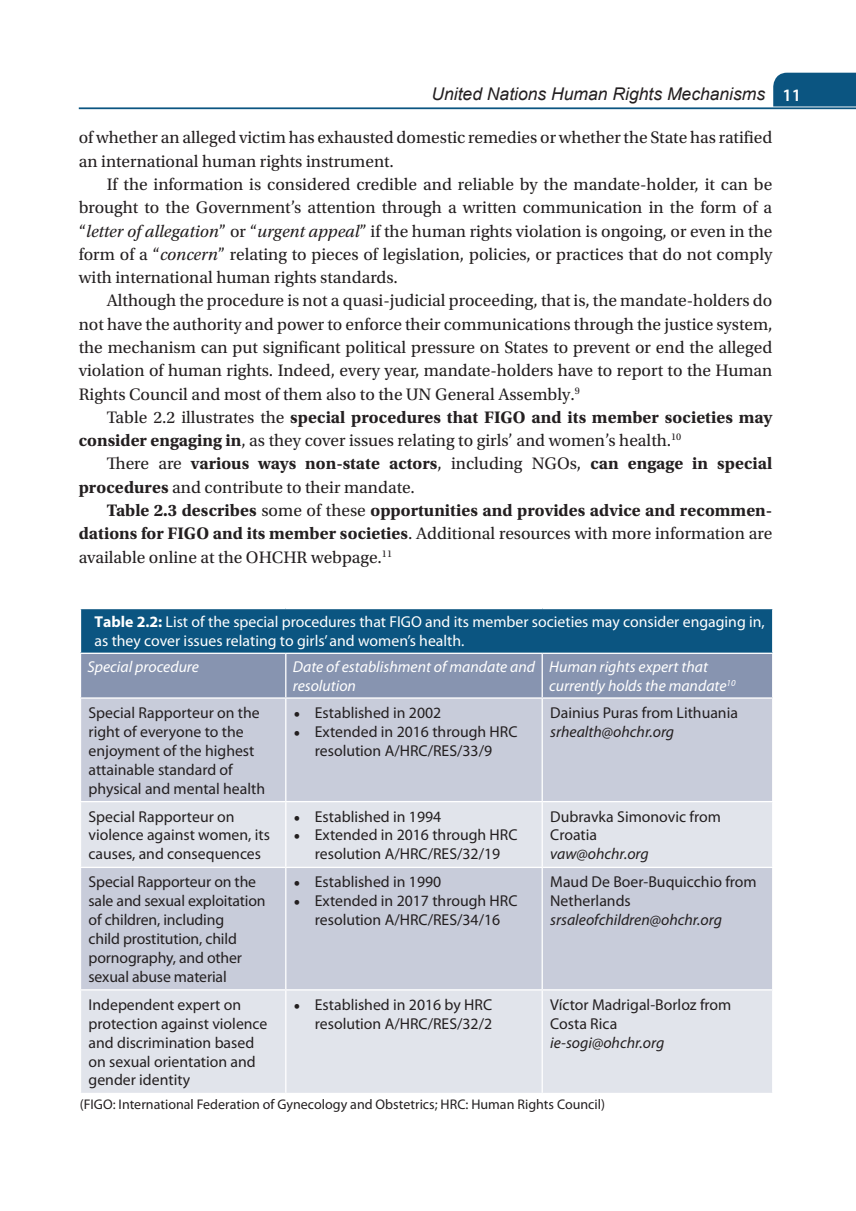
<style>
.page{position:relative;width:856px;height:1211px;background:#fff}
.page>*{position:absolute;margin:0;border:0;box-sizing:border-box;transform-origin:0 0}
.Body_Text{font:17.5px/23.3px "Utopia Std";color:#231f20}
.Body_Text-2{font:700 17.5px/23.3px "Utopia Std";color:#231f20}
.t1{font:italic 17.5px "Arial";color:#231f20}
.Table_Text{font:15.75px/18.9px "Myriad Pro";color:#231f20}
.Table_Head{font:15.75px/18.9px "Myriad Pro";color:#fff}
.Table_sub-head{font:italic 15.75px/18.9px "Myriad Pro";color:#fff}
.Table_Text-2{font:italic 15.75px "Myriad Pro";color:#231f20}
.Table_Text-3{font:14px "Myriad Pro";color:#231f20}
.s1{font-family:"Myriad Pro";font-weight:600;font-style:normal;color:#fff}
.s2{font-style:italic}
.s3{font-weight:700}
.s4{font-weight:400}
.s5{font-family:"Utopia Std"}
</style>
<div class="page">
<div style="left:773px;top:73px;width:82px;height:33px;background:#0b5581"></div>
<hr style="left:79px;top:107px;width:776px;height:2px;background:#0b5581">
<div style="left:80px;top:608px;width:692px;height:45px;background:#0b5581"></div>
<div style="left:81px;top:653px;width:690px;height:44px;background:#8794b0"></div>
<div style="left:81px;top:698px;width:690px;height:102px;background:#c8ccda"></div>
<svg style="left:81px;top:802px;width:690px;height:290px;background:#d6dae4"></svg>
<hr style="left:285px;top:653px;width:1px;height:44px;background:#fff">
<hr style="left:541px;top:653px;width:1px;height:44px;background:#fff">
<hr style="left:285px;top:698px;width:1px;height:102px;background:#fff">
<hr style="left:541px;top:698px;width:1px;height:102px;background:#fff">
<hr style="left:285px;top:802px;width:1px;height:64px;background:#fff">
<hr style="left:541px;top:802px;width:1px;height:64px;background:#fff">
<hr style="left:80px;top:866px;width:206px;height:1px;background:#fff">
<hr style="left:286px;top:866px;width:256px;height:1px;background:#fff">
<hr style="left:285px;top:867px;width:1px;height:121px;background:#fff">
<hr style="left:542px;top:866px;width:231px;height:1px;background:#fff">
<hr style="left:541px;top:867px;width:1px;height:121px;background:#fff">
<hr style="left:80px;top:988px;width:206px;height:2px;background:#fff">
<hr style="left:286px;top:988px;width:256px;height:2px;background:#fff">
<hr style="left:285px;top:990px;width:1px;height:102px;background:#fff">
<hr style="left:542px;top:988px;width:231px;height:2px;background:#fff">
<hr style="left:541px;top:990px;width:1px;height:102px;background:#fff">
<hr style="left:80px;top:607px;width:206px;height:2px;background:#fff">
<hr style="left:80px;top:609px;width:1px;height:43px;background:#fff">
<hr style="left:286px;top:607px;width:256px;height:2px;background:#fff">
<hr style="left:542px;top:607px;width:231px;height:2px;background:#fff">
<hr style="left:771px;top:609px;width:2px;height:43px;background:#fff">
<hr style="left:80px;top:652px;width:206px;height:1px;background:#fff">
<hr style="left:286px;top:652px;width:256px;height:1px;background:#fff">
<hr style="left:542px;top:652px;width:231px;height:1px;background:#fff">
<p class="t1" style="left:431px;top:83px;width:371px">United Nations Human Rights Mechanisms <span class="s1">11</span></p>
<p class="Body_Text" style="left:79px;top:126px;width:695px">of whether an alleged victim has exhausted domestic remedies or whether the State has ratified an international human rights instrument.</p>
<p class="Body_Text" style="left:79px;top:173px;width:695px;text-align:justify;text-indent:28px">If the information is considered credible and reliable by the mandate-holder, it can be brought to the Government’s attention through a written communication in the form of a “<span class="s2">letter of allegation</span>” or “<span class="s2">urgent appeal</span>” if the human rights violation is ongoing, or even in the form of a “<span class="s2">concern</span>” relating to pieces of legislation, policies, or practices that do not comply with international human rights standards.</p>
<p class="Body_Text" style="left:79px;top:289px;width:695px;text-align:justify;text-indent:28px">Although the procedure is not a quasi-judicial proceeding, that is, the mandate-holders do not have the authority and power to enforce their communications through the justice system, the mechanism can put significant political pressure on States to prevent or end the alleged violation of human rights. Indeed, every year, mandate-holders have to report to the Human Rights Council and most of them also to the UN General Assembly.<sup>9</sup></p>
<p class="Body_Text" style="left:79px;top:406px;width:695px;text-indent:28px">Table 2.2 illustrates the <span class="s3">special procedures that FIGO and its member societies may consider engaging in</span>, as they cover issues relating to girls’ and women’s health.<sup>10</sup></p>
<p class="Body_Text-2" style="left:79px;top:452px;width:694px;text-indent:28px"><span class="s4">There are</span> various ways non-state actors<span class="s4">, including NGOs,</span> can engage in special procedures <span class="s4">and contribute to their mandate.</span></p>
<p class="Body_Text-2" style="left:79px;top:498px;width:694px;text-indent:28px">Table 2.3 describes <span class="s4">some of these</span> opportunities and provides advice and recommen&shy;dations for FIGO and its member societies<span class="s4">. Additional resources with more information are available online at the OHCHR webpage.</span><sup>11</sup></p>
<p class="Table_Head" style="left:94px;top:612px;width:671px"><span class="s3">Table 2.2:</span> List of the special procedures that FIGO and its member societies may consider engaging in, as they cover issues relating to girls’ and women’s health.</p>
<p class="Table_sub-head" style="left:87px;top:657px;width:113px">Special procedure</p>
<p class="Table_sub-head" style="left:293px;top:657px;width:244px">Date of establishment of mandate and resolution</p>
<p class="Table_sub-head" style="left:549px;top:657px;width:188px">Human rights expert that currently holds the mandate<sup>10</sup></p>
<p class="Table_Text" style="left:88px;top:702px;width:178px">Special Rapporteur on the right of everyone to the enjoyment of the highest attainable standard of physical and mental health</p>
<p class="Table_Text" style="left:294px;top:702px;width:149px"><span class="s5">•</span> Established in 2002</p>
<p class="Table_Text" style="left:550px;top:702px;width:189px">Dainius Puras from Lithuania</p>
<p class="Table_Text-2" style="left:550px;top:721px;width:125px">srhealth@ohchr.org</p>
<p class="Table_Text" style="left:294px;top:721px;width:225px;text-align:center"><span class="s5">•</span> Extended in 2016 through HRC resolution A/HRC/RES/33/9</p>
<p class="Table_Text" style="left:88px;top:806px;width:183px">Special Rapporteur on violence against women, its causes, and consequences</p>
<p class="Table_Text" style="left:294px;top:806px;width:149px"><span class="s5">•</span> Established in 1994</p>
<p class="Table_Text" style="left:294px;top:825px;width:225px;text-align:center"><span class="s5">•</span> Extended in 2016 through HRC resolution A/HRC/RES/32/19</p>
<p class="Table_Text" style="left:88px;top:872px;width:178px">Special Rapporteur on the sale and sexual exploitation of children, including<br>child prostitution, child pornography, and other sexual abuse material</p>
<p class="Table_Text" style="left:294px;top:872px;width:149px"><span class="s5">•</span> Established in 1990</p>
<p class="Table_Text" style="left:294px;top:891px;width:225px;text-align:center"><span class="s5">•</span> Extended in 2017 through HRC resolution A/HRC/RES/34/16</p>
<p class="Table_Text" style="left:550px;top:806px;width:172px">Dubravka Simonovic from<br>Croatia</p>
<p class="Table_Text-2" style="left:550px;top:844px;width:100px">vaw@ohchr.org</p>
<p class="Table_Text" style="left:550px;top:872px;width:208px">Maud De Boer-Buquicchio from<br>Netherlands</p>
<p class="Table_Text-2" style="left:550px;top:909px;width:173px">srsaleofchildren@ohchr.org</p>
<p class="Table_Text" style="left:88px;top:994px;width:180px">Independent expert on protection against violence and discrimination based on sexual orientation and gender identity</p>
<p class="Table_Text" style="left:294px;top:994px;width:200px;text-align:right"><span class="s5">•</span> Established in 2016 by HRC resolution A/HRC/RES/32/2</p>
<p class="Table_Text" style="left:550px;top:994px;width:182px">Víctor Madrigal-Borloz from<br>Costa Rica</p>
<p class="Table_Text-2" style="left:550px;top:1032px;width:115px">ie-sogi@ohchr.org</p>
<p class="Table_Text-3" style="left:80px;top:1095px;width:526px">(FIGO: International Federation of Gynecology and Obstetrics; HRC: Human Rights Council)</p>
</div>
